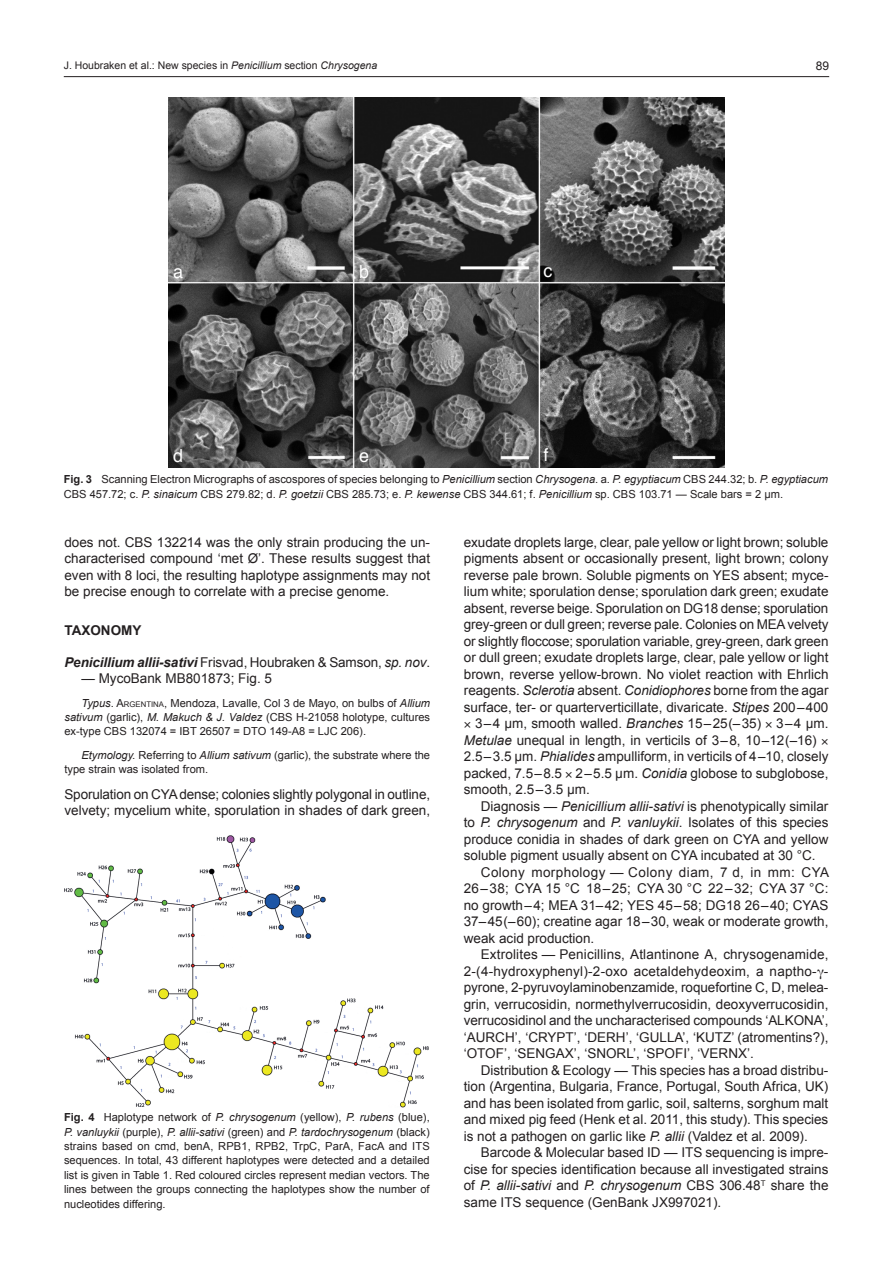
<style>
.page{position:relative;width:893px;height:1263px;background:#fff}
.page>*{position:absolute;margin:0;border:0;box-sizing:border-box;transform-origin:0 0}
.t1{font:18px "Helvetica";color:#fff}
.t2{font:13.5px/16.5px "Arial";color:#231f20;text-align:justify}
.t3{font:italic 13.5px "Arial";color:#231f20}
.t4{font:13.5px "Arial";letter-spacing:.03em;color:#231f20}
.t5{font:700 13.5px "Arial";color:#231f20}
.t6{font:12px "Arial";color:#231f20}
.t7{font:11.1px/14.4px "Arial";color:#231f20;text-align:justify}
.t8{font:10.5px "Arial";color:#231f20}
.s1{font-style:italic}
.s2{font-weight:700}
.s3{font-weight:700;font-style:italic}
.s4{font-style:inherit}
.s5{font-size:7.8px}
.s6{font-family:"Times"}
.s7{font-style:normal}
</style>
<div class="page">
<hr style="left:64px;top:76px;width:765px;height:1px;background:#231f20">
<img style="left:169px;top:98px;width:555px;height:370px">
<img style="left:64px;top:835px;width:365px;height:272px">
<p class="t8" style="left:64px;top:58px;width:315px">J. Houbraken et al.: New species in <span class="s1">Penicillium</span> section <span class="s1">Chrysogena</span></p>
<p class="t6" style="left:816px;top:58px;width:15px">89</p>
<h1 class="t1" style="left:173px;top:258px;width:12px">a</h1>
<h1 class="t1" style="left:359px;top:258px;width:12px">b</h1>
<h1 class="t1" style="left:543px;top:257px;width:10px">c</h1>
<h1 class="t1" style="left:173px;top:442px;width:12px">d</h1>
<h1 class="t1" style="left:359px;top:442px;width:12px">e</h1>
<h1 class="t1" style="left:543px;top:441px;width:7px">f</h1>
<p class="t7" style="left:64px;top:472px;width:766px"><span class="s2">FIG. 3</span> Scanning Electron Micrographs of ascospores of species belonging to <span class="s1">Penicillium</span> section <span class="s1">Chrysogena</span>. a. <span class="s1">P. egyptiacum</span> CBS 244.32; b. <span class="s1">P. egyptiacum<br></span>CBS 457.72; c. <span class="s1">P. sinaicum</span> CBS 279.82; d. <span class="s1">P. goetzii</span> CBS 285.73; e. <span class="s1">P. kewense</span> CBS 344.61; f. <span class="s1">Penicillium</span> sp. CBS 103.71 — Scale bars = 2 µm.</p>
<p class="t2" style="left:64px;top:534px;width:367px">does not. CBS 132214 was the only strain producing the un&shy;characterised compound ‘met Ø’. These results suggest that even with 8 loci, the resulting haplotype assignments may not be precise enough to correlate with a precise genome.</p>
<p class="t5" style="left:64px;top:621px;width:79px">TAXONOMY</p>
<p class="t2" style="left:64px;top:654px;width:367px"><span class="s3">Penicillium allii-sativi</span> Frisvad, Houbraken &amp; Samson, <span class="s1">sp. nov</span>.</p>
<p class="t2" style="left:81px;top:670px;width:192px">— MycoBank MB801873; Fig. 5</p>
<p class="t7" style="left:64px;top:696px;width:367px;text-indent:17px"><span class="s1">Typus</span>. <span class="s4">A</span><span class="s5">RGENTINA</span>, Mendoza, Lavalle, Col 3 de Mayo, on bulbs of <span class="s1">Allium sativum</span> (garlic), <span class="s1">M. Makuch &amp; J. Valdez</span> (CBS H-21058 holotype, cultures ex-type CBS 132074 = IBT 26507 = DTO 149-A8 = LJC 206).</p>
<p class="t7" style="left:64px;top:748px;width:367px;text-indent:17px"><span class="s1">Etymology.</span> Referring to <span class="s1">Allium sativum</span> (garlic), the substrate where the type strain was isolated from.</p>
<p class="t2" style="left:64px;top:786px;width:367px">Sporulation on CYAdense; colonies slightly polygonal in outline, velvety; mycelium white, sporulation in shades of dark green,</p>
<p class="t7" style="left:64px;top:1110px;width:367px"><span class="s2">FIG. 4</span> Haplotype network of <span class="s1">P. chrysogenum</span> (yellow), <span class="s1">P. rubens</span> (blue), <span class="s1">P. vanluykii</span> (purple), <span class="s1">P. allii-sativi</span> (green) and <span class="s1">P. tardochrysogenum</span> (black) strains based on cmd, benA, RPB1, RPB2, TrpC, ParA, FacA and ITS sequences. In total, 43 different haplotypes were detected and a detailed list is given in Table 1. Red coloured circles represent median vectors. The lines between the groups connecting the haplotypes show the number of nucleotides differing.</p>
<p class="t2" style="left:464px;top:534px;width:366px">exudate droplets large, clear, pale yellow or light brown; soluble</p>
<p class="t2" style="left:464px;top:550px;width:366px">pigments absent or occasionally present, light brown; colony</p>
<p class="t2" style="left:464px;top:567px;width:366px">reverse pale brown. Soluble pigments on YES absent; myce-</p>
<p class="t2" style="left:464px;top:583px;width:366px">lium white; sporulation dense; sporulation dark green; exudate</p>
<p class="t2" style="left:464px;top:600px;width:366px">absent, reverse beige. Sporulation on DG18 dense; sporulation</p>
<p class="t2" style="left:464px;top:616px;width:366px">grey-green or dull green; reverse pale. Colonies on MEAvelvety</p>
<p class="t2" style="left:464px;top:633px;width:366px">or slightly floccose; sporulation variable, grey-green, dark green</p>
<p class="t2" style="left:464px;top:649px;width:366px">or dull green; exudate droplets large, clear, pale yellow or light</p>
<p class="t2" style="left:464px;top:666px;width:366px">brown, reverse yellow-brown. No violet reaction with Ehrlich</p>
<p class="t2" style="left:464px;top:682px;width:366px">reagents. <span class="s1">Sclerotia</span> absent. <span class="s1">Conidiophores</span> borne from the agar</p>
<p class="t2" style="left:464px;top:699px;width:366px">surface, ter- or quarterverticillate, divaricate. <span class="s1">Stipes</span> 200–400</p>
<p class="t2" style="left:475px;top:715px;width:355px">3–4 µm, smooth walled. <span class="s1">Branches</span> 15–25(–35) 3–4 µm.</p>
<p class="t2" style="left:464px;top:732px;width:354px"><span class="s1">Metulae</span> unequal in length, in verticils of 3–8, 10–12(–16)</p>
<p class="t2" style="left:464px;top:748px;width:366px">2.5–3.5 µm. <span class="s1">Phialides</span> ampulliform, in verticils of 4–10, closely</p>
<p class="t2" style="left:464px;top:765px;width:366px">packed, 7.5–8.5 2–5.5 µm. <span class="s1">Conidia</span> globose to subglobose,</p>
<p class="t2" style="left:464px;top:781px;width:128px">smooth, 2.5–3.5 µm.</p>
<p class="t2" style="left:481px;top:798px;width:349px">Diagnosis — <span class="s1">Penicillium allii-sativi</span> is phenotypically similar</p>
<p class="t2" style="left:464px;top:814px;width:366px">to <span class="s1">P. chrysogenum</span> and <span class="s1">P. vanluykii</span>. Isolates of this species</p>
<p class="t2" style="left:464px;top:831px;width:366px">produce conidia in shades of dark green on CYA and yellow</p>
<p class="t2" style="left:464px;top:847px;width:353px">soluble pigment usually absent on CYA incubated at 30 °C.</p>
<p class="t4" style="left:481px;top:863px;width:350px">Colony morphology — Colony diam, 7 d, in mm: CYA</p>
<p class="t2" style="left:464px;top:880px;width:366px">26–38; CYA 15 °C 18–25; CYA 30 °C 22–32; CYA 37 °C:</p>
<p class="t2" style="left:464px;top:897px;width:366px">no growth–4; MEA 31–42; YES 45–58; DG18 26–40; CYAS</p>
<p class="t2" style="left:464px;top:913px;width:366px">37–45(–60); creatine agar 18–30, weak or moderate growth,</p>
<p class="t2" style="left:464px;top:930px;width:132px">weak acid production.</p>
<p class="t2" style="left:481px;top:946px;width:349px">Extrolites — Penicillins, Atlantinone A, chrysogenamide,</p>
<p class="t2" style="left:464px;top:963px;width:366px">2-(4-hydroxyphenyl)-2-oxo acetaldehydeoxim, a naptho-<span class="s6">γ</span>-</p>
<p class="t2" style="left:464px;top:979px;width:366px">pyrone, 2-pyruvoylaminobenzamide, roquefortine C, D, melea-</p>
<p class="t2" style="left:464px;top:996px;width:366px">grin, verrucosidin, normethylverrucosidin, deoxyverrucosidin,</p>
<p class="t2" style="left:464px;top:1012px;width:366px">verrucosidinol and the uncharacterised compounds ‘ALKONA’,</p>
<p class="t2" style="left:464px;top:1029px;width:366px">‘AURCH’, ‘CRYPT’, ‘DERH’, ‘GULLA’, ‘KUTZ’ (atromentins?),</p>
<p class="t2" style="left:464px;top:1045px;width:292px">‘OTOF’, ‘SENGAX’, ‘SNORL’, ‘SPOFI’, ‘VERNX’.</p>
<p class="t2" style="left:481px;top:1062px;width:349px">Distribution &amp; Ecology — This species has a broad distribu-</p>
<p class="t2" style="left:464px;top:1078px;width:366px">tion (Argentina, Bulgaria, France, Portugal, South Africa, UK)</p>
<p class="t2" style="left:464px;top:1095px;width:366px">and has been isolated from garlic, soil, salterns, sorghum malt</p>
<p class="t2" style="left:464px;top:1111px;width:366px">and mixed pig feed (Henk et al. 2011, this study). This species</p>
<p class="t2" style="left:464px;top:1128px;width:345px">is not a pathogen on garlic like <span class="s1">P. allii</span> (Valdez et al. 2009).</p>
<p class="t2" style="left:481px;top:1144px;width:349px">Barcode &amp; Molecular based ID — ITS sequencing is impre-</p>
<p class="t2" style="left:464px;top:1161px;width:366px">cise for species identification because all investigated strains</p>
<p class="t3" style="left:464px;top:1177px;width:366px"><span class="s7">of</span> P. allii-sativi <span class="s7">and</span> P. chrysogenum <span class="s7">CBS 306.48</span><sup>T</sup> <span class="s7">share the</span></p>
<p class="t2" style="left:464px;top:1194px;width:259px">same ITS sequence (GenBank JX997021).</p>
</div>
